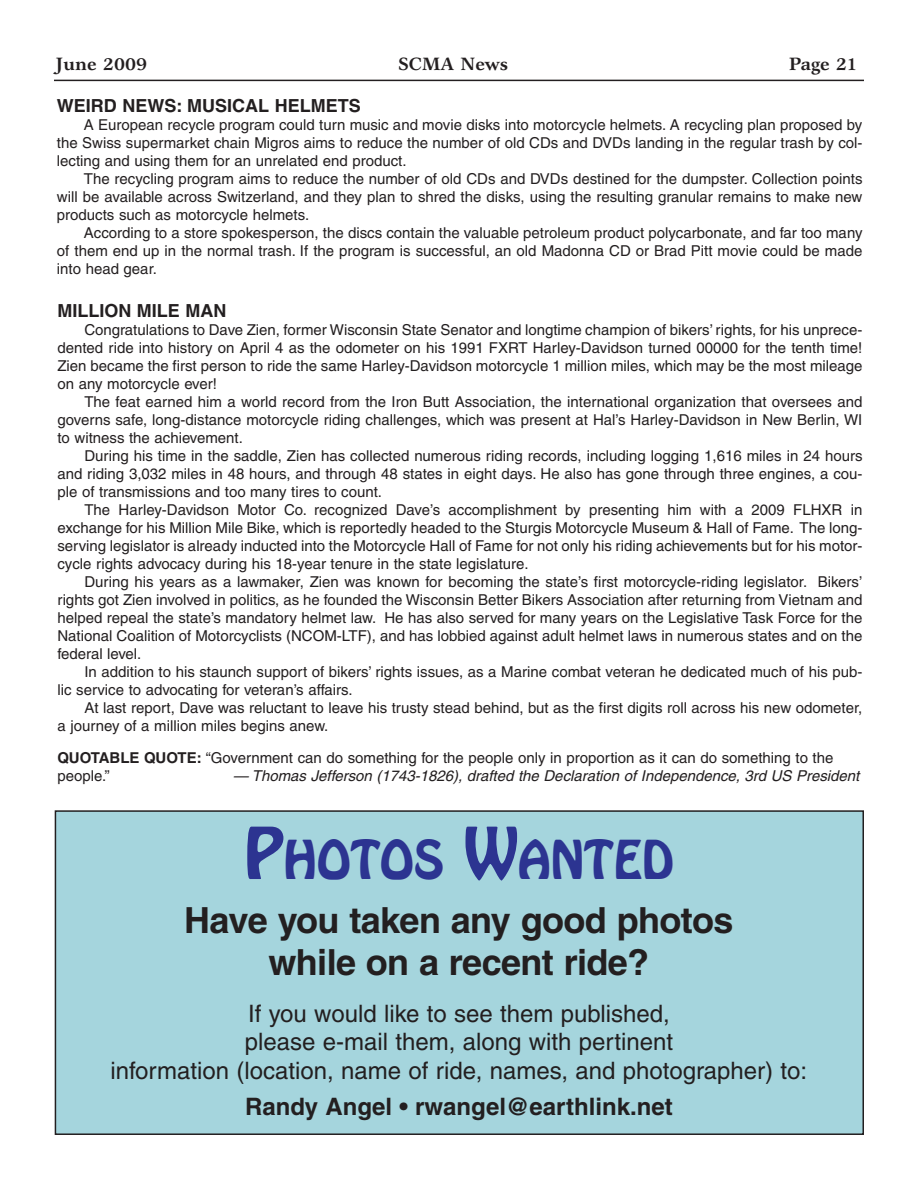
<style>
.page{position:relative;width:918px;height:1188px;background:#fff}
.page>*{position:absolute;margin:0;border:0;box-sizing:border-box;transform-origin:0 0}
.t1{font:47.25px "Hobo";color:#2c3491}
.t2{font:700 36px/42px "Helvetica";letter-spacing:-.015em;color:#231f20;text-align:center}
.t3{font:24px/28.5px "Helvetica";color:#231f20;text-align:center}
.t4{font:700 24px "Helvetica";color:#231f20}
.t5{font:700 18px "Helvetica";color:#231f20}
.t6{font:700 18px "Garth Graphic";color:#231f20}
.t7{font:15px/18px "Helvetica";color:#231f20;text-align:justify}
.t8{font:italic 15px "Helvetica";color:#231f20}
.s1{font-weight:700}
.s2{font-size:63px}
</style>
<div class="page">
<hr style="left:54px;top:80px;width:810px;height:1px;background:#231f20">
<div style="left:55px;top:811px;width:808px;height:323px;background:#a5d5dd"></div>
<div style="left:55px;top:810px;width:809px;height:325px;border:2px solid #231f20"></div>
<p class="t6" style="left:56px;top:57px;width:93px">June 2009</p>
<p class="t6" style="left:399px;top:57px;width:111px">SCMA News</p>
<p class="t6" style="left:789px;top:57px;width:70px">Page 21</p>
<p class="t5" style="left:57px;top:99px;width:305px">WEIRD NEWS: MUSICAL HELMETS</p>
<p class="t7" style="left:57px;top:117px;width:807px;text-indent:27px">A European recycle program could turn music and movie disks into motorcycle helmets. A recycling plan proposed by the Swiss supermarket chain Migros aims to reduce the number of old CDs and DVDs landing in the regular trash by col&shy;lecting and using them for an unrelated end product.</p>
<p class="t7" style="left:57px;top:171px;width:807px;text-indent:27px">The recycling program aims to reduce the number of old CDs and DVDs destined for the dumpster. Collection points will be available across Switzerland, and they plan to shred the disks, using the resulting granular remains to make new products such as motorcycle helmets.</p>
<p class="t7" style="left:57px;top:225px;width:807px;text-indent:27px">According to a store spokesperson, the discs contain the valuable petroleum product polycarbonate, and far too many of them end up in the normal trash. If the program is successful, an old Madonna CD or Brad Pitt movie could be made into head gear.</p>
<p class="t5" style="left:57px;top:304px;width:170px">MILLION MILE MAN</p>
<p class="t7" style="left:57px;top:322px;width:807px;text-indent:27px">Congratulations to Dave Zien, former Wisconsin State Senator and longtime champion of bikers’ rights, for his unprece&shy;dented ride into history on April 4 as the odometer on his 1991 FXRT Harley-Davidson turned 00000 for the tenth time!<br>Zien became the first person to ride the same Harley-Davidson motorcycle 1 million miles, which may be the most mileage on any motorcycle ever!</p>
<p class="t7" style="left:57px;top:394px;width:807px;text-indent:27px">The feat earned him a world record from the Iron Butt Association, the international organization that oversees and governs safe, long-distance motorcycle riding challenges, which was present at Hal’s Harley-Davidson in New Berlin, WI to witness the achievement.</p>
<p class="t7" style="left:57px;top:448px;width:807px;text-indent:27px">During his time in the saddle, Zien has collected numerous riding records, including logging 1,616 miles in 24 hours and riding 3,032 miles in 48 hours, and through 48 states in eight days. He also has gone through three engines, a cou&shy;ple of transmissions and too many tires to count.</p>
<p class="t7" style="left:57px;top:502px;width:807px;text-indent:27px">The Harley-Davidson Motor Co. recognized Dave’s accomplishment by presenting him with a 2009 FLHXR in exchange for his Million Mile Bike, which is reportedly headed to the Sturgis Motorcycle Museum &amp; Hall of Fame. The long&shy;serving legislator is already inducted into the Motorcycle Hall of Fame for not only his riding achievements but for his motor&shy;cycle rights advocacy during his 18-year tenure in the state legislature.</p>
<p class="t7" style="left:57px;top:574px;width:807px;text-indent:27px">During his years as a lawmaker, Zien was known for becoming the state’s first motorcycle-riding legislator. Bikers’ rights got Zien involved in politics, as he founded the Wisconsin Better Bikers Association after returning from Vietnam and helped repeal the state’s mandatory helmet law. He has also served for many years on the Legislative Task Force for the National Coalition of Motorcyclists (NCOM-LTF), and has lobbied against adult helmet laws in numerous states and on the federal level.</p>
<p class="t7" style="left:57px;top:664px;width:807px;text-indent:27px">In addition to his staunch support of bikers’ rights issues, as a Marine combat veteran he dedicated much of his pub&shy;lic service to advocating for veteran’s affairs.</p>
<p class="t7" style="left:57px;top:700px;width:807px;text-indent:27px">At last report, Dave was reluctant to leave his trusty stead behind, but as the first digits roll across his new odometer, a journey of a million miles begins anew.</p>
<p class="t7" style="left:57px;top:750px;width:777px"><span class="s1">QUOTABLE QUOTE:</span> “Government can do something for the people only in proportion as it can do something to the people.”</p>
<p class="t8" style="left:233px;top:770px;width:631px">— Thomas Jefferson (1743-1826), drafted the Declaration of Independence, 3rd US President</p>
<h1 class="t1" style="left:244px;top:835px;width:431px"><span class="s2">P</span>HOTOS <span class="s2">W</span>ANTED</h1>
<h2 class="t2" style="left:184px;top:903px;width:551px">Have you taken any good photos while on a recent ride?</h2>
<h3 class="t3" style="left:111px;top:1001px;width:698px">If you would like to see them published,<br>please e-mail them, along with pertinent<br>information (location, name of ride, names, and photographer) to:</h3>
<h3 class="t4" style="left:245px;top:1097px;width:429px">Randy Angel • rwangel@earthlink.net</h3>
</div>
